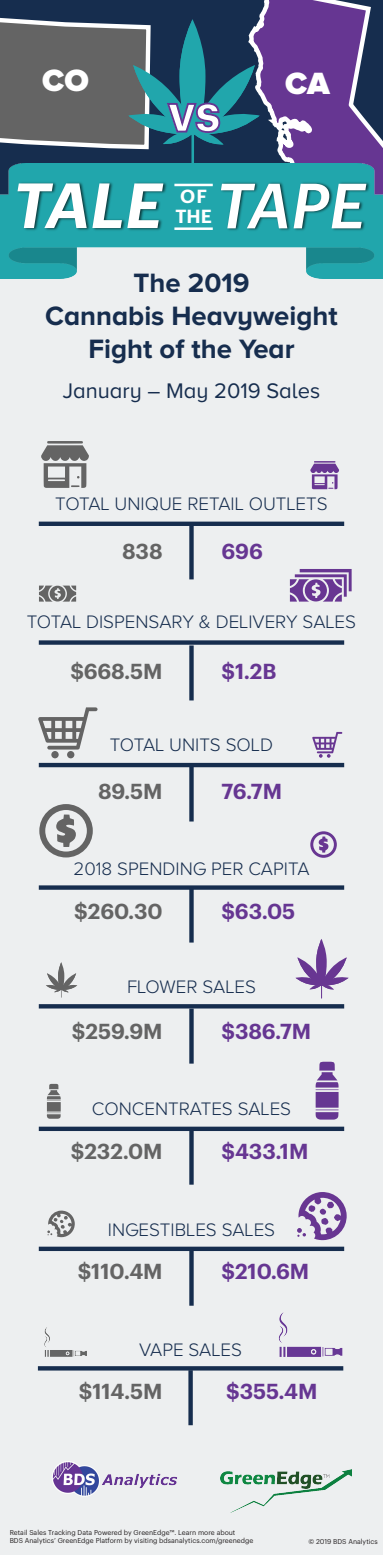
<style>
.page{position:relative;width:383px;height:1555px;background:#fff}
.page>*{position:absolute;margin:0;border:0;box-sizing:border-box;transform-origin:0 0}
.t1{font:italic 600 62.38px "Graphik";color:#fff}
.t2{font:700 38.75px "Graphik";color:#fff}
.t3{font:900 31.88px "Proxima Nova A";color:#fff}
.t4{font:700 27.5px/33px "Proxima Nova A";color:#162d4e;text-align:center}
.t5{font:21.88px "Proxima Nova A";color:#162d4e}
.t6{font:600 21.25px "Graphik";color:#646464}
.t7{font:600 21.25px "Graphik";color:#663692}
.t8{font:300 18.75px "Proxima Nova A";color:#162d4e}
.t9{font:600 18.56px/19.8px "Graphik";color:#fff}
.t10{font:6.88px/8.2px "Graphik";color:#231f20}
.s1{font-weight:500}
</style>
<div class="page">
<div style="left:0;top:0;width:382px;height:240px;background:#162d4e"></div>
<svg style="left:245px;top:0;width:137px;height:164px"></svg>
<hr style="left:191px;top:129px;width:3px;height:38px;background:#21a6ac">
<svg style="left:0;top:14px;width:259px;height:137px"></svg>
<div style="left:0;top:225px;width:382px;height:1330px;background:#edeff0"></div>
<svg style="left:189px;top:526px;width:4px;height:53px"></svg>
<svg style="left:189px;top:645px;width:4px;height:55px"></svg>
<svg style="left:189px;top:767px;width:4px;height:54px"></svg>
<svg style="left:189px;top:890px;width:4px;height:53px"></svg>
<svg style="left:189px;top:1009px;width:4px;height:55px"></svg>
<svg style="left:189px;top:1131px;width:4px;height:54px"></svg>
<svg style="left:189px;top:1251px;width:4px;height:55px"></svg>
<hr style="left:39px;top:522px;width:305px;height:4px;background:#162d4e">
<div style="left:39px;top:640px;width:305px;height:5px;background:#162d4e"></div>
<hr style="left:39px;top:763px;width:305px;height:4px;background:#162d4e">
<div style="left:39px;top:885px;width:305px;height:5px;background:#162d4e"></div>
<svg style="left:39px;top:1004px;width:305px;height:4px"></svg>
<hr style="left:39px;top:1127px;width:305px;height:4px;background:#162d4e">
<hr style="left:39px;top:1247px;width:305px;height:4px;background:#162d4e">
<img style="left:220px;top:1470px;width:131px;height:42px">
<img style="left:52px;top:1461px;width:125px;height:36px">
<svg style="left:295px;top:939px;width:53px;height:60px"></svg>
<svg style="left:46px;top:962px;width:31px;height:36px"></svg>
<svg style="left:38px;top:707px;width:59px;height:43px"></svg>
<div style="left:67px;top:751px;width:7px;height:7px;background:#646464;border-radius:50%"></div>
<div style="left:51px;top:751px;width:8px;height:7px;background:#646464;border-radius:50%"></div>
<svg style="left:312px;top:732px;width:30px;height:26px"></svg>
<svg style="left:290px;top:569px;width:61px;height:33px"></svg>
<svg style="left:39px;top:586px;width:37px;height:16px"></svg>
<svg style="left:39px;top:804px;width:54px;height:53px"></svg>
<svg style="left:310px;top:831px;width:26px;height:27px"></svg>
<svg style="left:297px;top:1192px;width:50px;height:48px"></svg>
<svg style="left:47px;top:1210px;width:28px;height:27px"></svg>
<img style="left:0;top:164px;width:382px;height:115px">
<img style="left:2px;top:171px;width:175px;height:76px">
<img style="left:208px;top:172px;width:168px;height:75px">
<hr style="left:174px;top:184px;width:39px;height:2px;background:#fff">
<hr style="left:174px;top:227px;width:39px;height:3px;background:#fff">
<svg style="left:41px;top:441px;width:48px;height:47px"></svg>
<svg style="left:310px;top:461px;width:29px;height:28px"></svg>
<svg style="left:315px;top:1062px;width:23px;height:58px"></svg>
<svg style="left:47px;top:1084px;width:14px;height:35px"></svg>
<div style="left:188px;top:1370px;width:5px;height:55px;background:#162d4e"></div>
<svg style="left:94px;top:1366px;width:171px;height:4px"></svg>
<img style="left:265px;top:1312px;width:79px;height:59px">
<img style="left:37px;top:1327px;width:57px;height:44px">
<h3 class="t3" style="left:42px;top:62px;width:48px">CO</h3>
<h2 class="t2" style="left:167px;top:88px;width:54px">VS</h2>
<h3 class="t3" style="left:285px;top:65px;width:46px">CA</h3>
<h1 class="t1" style="left:13px;top:158px;width:354px">TALE <span class="s1">TAPE</span></h1>
<p class="t9" style="left:175px;top:185px;width:38px">OF<br>THE</p>
<h3 class="t4" style="left:45px;top:265px;width:294px">The 2019<br>Cannabis Heavyweight<br>Fight of the Year</h3>
<p class="t5" style="left:63px;top:378px;width:259px">January – May 2019 Sales</p>
<p class="t8" style="left:55px;top:493px;width:274px">TOTAL UNIQUE RETAIL OUTLETS</p>
<p class="t6" style="left:122px;top:535px;width:42px">838</p>
<p class="t7" style="left:221px;top:535px;width:43px">696</p>
<p class="t8" style="left:27px;top:611px;width:330px">TOTAL DISPENSARY &amp; DELIVERY SALES</p>
<p class="t6" style="left:70px;top:655px;width:94px">$668.5M</p>
<p class="t7" style="left:221px;top:655px;width:57px">$1.2B</p>
<p class="t8" style="left:110px;top:734px;width:164px">TOTAL UNITS SOLD</p>
<p class="t6" style="left:98px;top:775px;width:66px">89.5M</p>
<p class="t7" style="left:221px;top:775px;width:62px">76.7M</p>
<p class="t8" style="left:73px;top:858px;width:237px">2018 SPENDING PER CAPITA</p>
<p class="t6" style="left:74px;top:895px;width:90px">$260.30</p>
<p class="t7" style="left:221px;top:895px;width:75px">$63.05</p>
<p class="t8" style="left:127px;top:976px;width:130px">FLOWER SALES</p>
<p class="t6" style="left:72px;top:1015px;width:92px">$259.9M</p>
<p class="t7" style="left:221px;top:1015px;width:91px">$386.7M</p>
<p class="t8" style="left:92px;top:1098px;width:201px">CONCENTRATES SALES</p>
<p class="t6" style="left:71px;top:1135px;width:93px">$232.0M</p>
<p class="t7" style="left:221px;top:1135px;width:89px">$433.1M</p>
<p class="t8" style="left:108px;top:1219px;width:169px">INGESTIBLES SALES</p>
<p class="t6" style="left:78px;top:1255px;width:86px">$110.4M</p>
<p class="t7" style="left:221px;top:1255px;width:89px">$210.6M</p>
<p class="t8" style="left:139px;top:1339px;width:104px">VAPE SALES</p>
<p class="t6" style="left:79px;top:1375px;width:85px">$114.5M</p>
<p class="t7" style="left:226px;top:1375px;width:93px">$355.4M</p>
<p class="t10" style="left:10px;top:1528px;width:245px">Retail Sales Tracking Data Powered by GreenEdge™. Learn more about<br>BDS Analytics’ GreenEdge Platform by visiting bdsanalytics.com/greenedge</p>
<p class="t10" style="left:308px;top:1536px;width:71px">© 2019 BDS Analytics</p>
</div>
